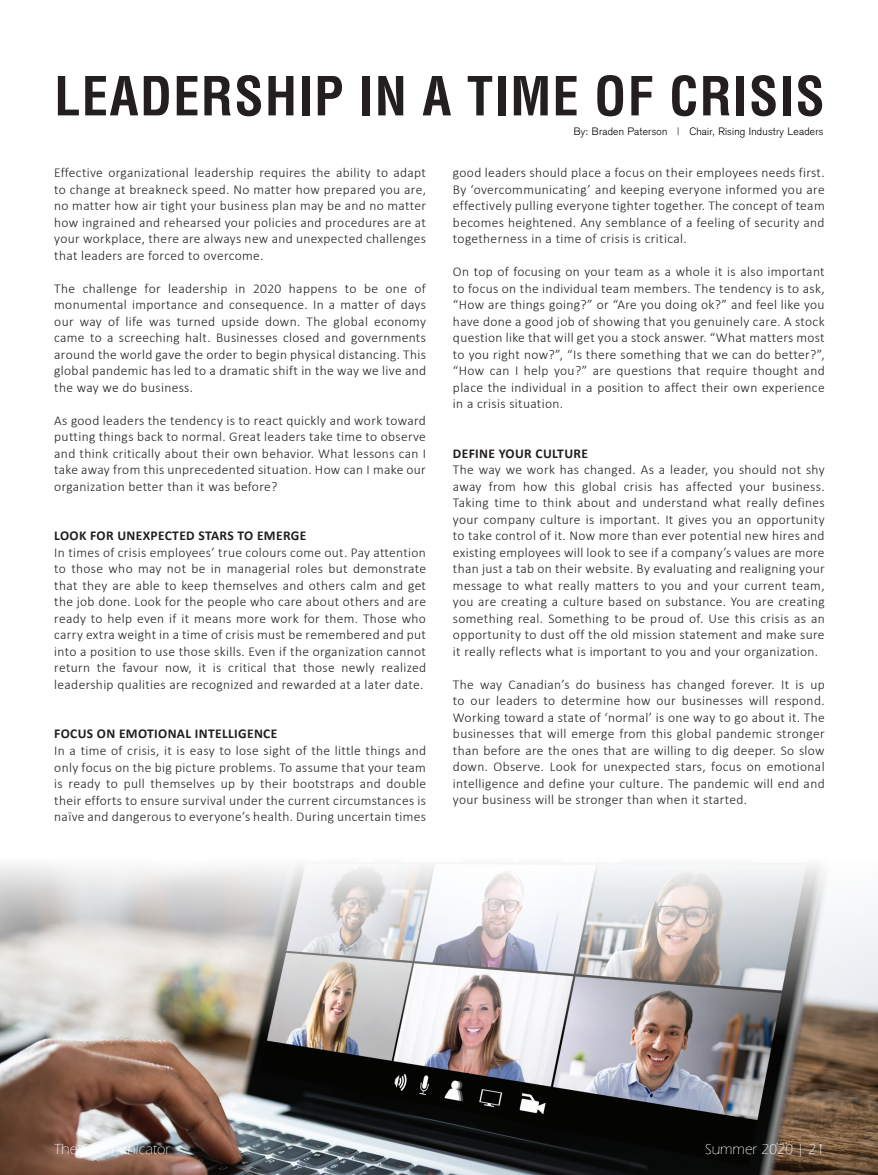
<style>
.page{position:relative;width:878px;height:1175px;background:#fff}
.page>*{position:absolute;margin:0;border:0;box-sizing:border-box;transform-origin:0 0}
.t1{font:700 condensed 52.5px "Helvetica";letter-spacing:.025em;color:#231f20}
.t2{font:300 15px "Eras ITC";color:#fff}
.t3{font:300 13.5px/16.5px "Calibri";letter-spacing:.025em;color:#231f20;text-align:justify}
.t4{font:700 13.5px "Calibri";letter-spacing:.025em;color:#231f20}
.t5{font:300 10.5px "Akzidenz Grotesk";letter-spacing:.025em;color:#000}
</style>
<div class="page">
<img style="left:0;top:865px;width:878px;height:309px">
<h1 class="t1" style="left:54px;top:63px;width:771px">LEADERSHIP IN A TIME OF CRISIS</h1>
<p class="t5" style="left:573px;top:125px;width:251px">By: Braden Paterson | Chair, Rising Industry Leaders</p>
<p class="t3" style="left:54px;top:164px;width:373px">Effective organizational leadership requires the ability to adapt to change at breakneck speed. No matter how prepared you are, no matter how air tight your business plan may be and no matter how ingrained and rehearsed your policies and procedures are at your workplace, there are always new and unexpected challenges that leaders are forced to overcome.</p>
<p class="t3" style="left:54px;top:280px;width:373px">The challenge for leadership in 2020 happens to be one of monumental importance and consequence. In a matter of days our way of life was turned upside down. The global economy came to a screeching halt. Businesses closed and governments around the world gave the order to begin physical distancing. This global pandemic has led to a dramatic shift in the way we live and the way we do business.</p>
<p class="t3" style="left:54px;top:412px;width:373px">As good leaders the tendency is to react quickly and work toward putting things back to normal. Great leaders take time to observe and think critically about their own behavior. What lessons can I take away from this unprecedented situation. How can I make our organization better than it was before?</p>
<p class="t4" style="left:54px;top:527px;width:253px">LOOK FOR UNEXPECTED STARS TO EMERGE</p>
<p class="t3" style="left:54px;top:544px;width:373px">In times of crisis employees’ true colours come out. Pay attention to those who may not be in managerial roles but demonstrate that they are able to keep themselves and others calm and get the job done. Look for the people who care about others and are ready to help even if it means more work for them. Those who carry extra weight in a time of crisis must be remembered and put into a position to use those skills. Even if the organization cannot return the favour now, it is critical that those newly realized leadership qualities are recognized and rewarded at a later date.</p>
<p class="t4" style="left:54px;top:725px;width:224px">FOCUS ON EMOTIONAL INTELLIGENCE</p>
<p class="t3" style="left:54px;top:742px;width:373px">In a time of crisis, it is easy to lose sight of the little things and only focus on the big picture problems. To assume that your team is ready to pull themselves up by their bootstraps and double their efforts to ensure survival under the current circumstances is naïve and dangerous to everyone’s health. During uncertain times</p>
<p class="t3" style="left:453px;top:164px;width:373px">good leaders should place a focus on their employees needs first.<br>By ‘overcommunicating’ and keeping everyone informed you are effectively pulling everyone tighter together. The concept of team becomes heightened. Any semblance of a feeling of security and togetherness in a time of crisis is critical.</p>
<p class="t3" style="left:453px;top:263px;width:373px">On top of focusing on your team as a whole it is also important to focus on the individual team members. The tendency is to ask, “How are things going?” or “Are you doing ok?” and feel like you have done a good job of showing that you genuinely care. A stock question like that will get you a stock answer. “What matters most to you right now?”, “Is there something that we can do better?”, “How can I help you?” are questions that require thought and place the individual in a position to affect their own experience in a crisis situation.</p>
<p class="t4" style="left:453px;top:445px;width:136px">DEFINE YOUR CULTURE</p>
<p class="t3" style="left:453px;top:461px;width:373px">The way we work has changed. As a leader, you should not shy away from how this global crisis has affected your business.<br>Taking time to think about and understand what really defines your company culture is important. It gives you an opportunity to take control of it. Now more than ever potential new hires and existing employees will look to see if a company’s values are more than just a tab on their website. By evaluating and realigning your message to what really matters to you and your current team, you are creating a culture based on substance. You are creating something real. Something to be proud of. Use this crisis as an opportunity to dust off the old mission statement and make sure it really reflects what is important to you and your organization.</p>
<p class="t3" style="left:453px;top:676px;width:373px">The way Canadian’s do business has changed forever. It is up to our leaders to determine how our businesses will respond.<br>Working toward a state of ‘normal’ is one way to go about it. The businesses that will emerge from this global pandemic stronger than before are the ones that are willing to dig deeper. So slow down. Observe. Look for unexpected stars, focus on emotional intelligence and define your culture. The pandemic will end and your business will be stronger than when it started.</p>
<p class="t2" style="left:54px;top:1141px;width:118px">The Chemunicator</p>
<p class="t2" style="left:705px;top:1141px;width:121px">Summer 2020 | 21</p>
</div>
